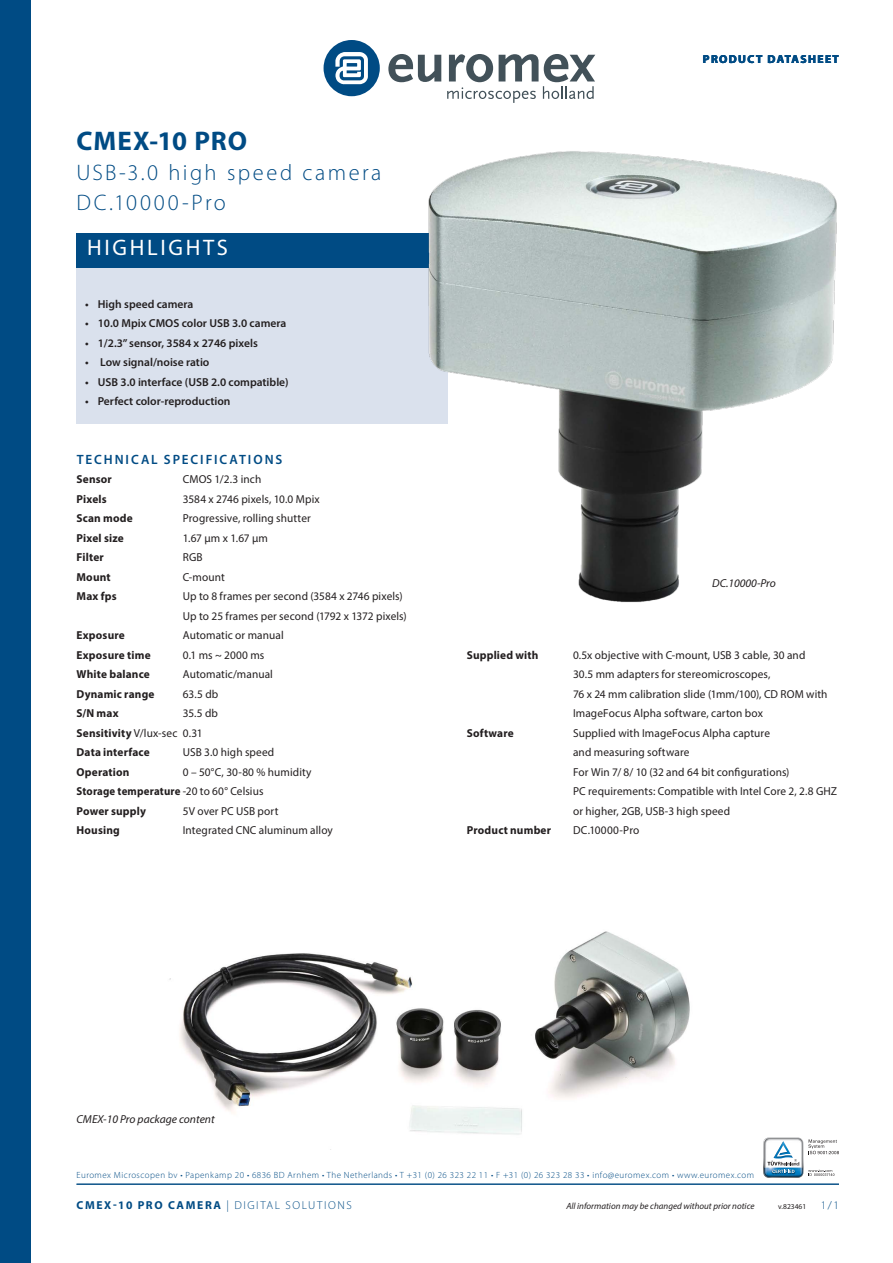
<style>
.page{position:relative;width:893px;height:1263px;background:#fff}
.page>*{position:absolute;margin:0;border:0;box-sizing:border-box;transform-origin:0 0}
.j_productkop{font:700 27px "Myriad Pro";letter-spacing:.03em;color:#004b84}
.j_product_onder_kop{font:300 22.5px "Myriad Pro";letter-spacing:.11em;color:#004b84}
.j_highlights{font:22.5px "Myriad Pro";letter-spacing:.12em;color:#fff}
.j_tussenkop{font:600 13.5px "Myriad Pro";letter-spacing:.15em;color:#004b84}
.j_accessoires{font:11.55px/19.5px "Myriad Pro";letter-spacing:.01em;color:#231f20}
.j_accessoires-2{font:700 11.55px "Myriad Pro";letter-spacing:.015em;color:#231f20}
.j_specs_bullits{font:600 11.55px "Myriad Pro";color:#231f20}
.t1{font:300 11.55px "Myriad Pro";letter-spacing:.14em;color:#004b84}
.j_onderschrift{font:italic 11.55px "Myriad Pro";color:#231f20}
.j_accessoires-3{font:700 11.55px "Myriad Pro";letter-spacing:.015em;color:#231f20;scale:.94 1}
.t2{font:700 11.55px "Myriad Pro";letter-spacing:.12em;color:#004b84}
.t3{font:300 9px "Myriad Pro";letter-spacing:.05em;color:#004b84}
.t4{font:italic 9px "Myriad Pro";color:#231f20}
._4-Body-tekst{font:7.5px "Myriad Pro";color:#231f20}
.s1{font-weight:700}
.s2{font-weight:400}
</style>
<div class="page">
<svg style="left:324px;top:40px;width:56px;height:56px"></svg>
<svg style="left:388px;top:54px;width:53px;height:28px"></svg>
<svg style="left:447px;top:54px;width:148px;height:49px"></svg>
<div style="left:0;top:0;width:30px;height:1263px;background:#004b84"></div>
<hr style="left:77px;top:1184px;width:762px;height:1px;background:#004b84">
<svg style="left:763px;top:1137px;width:76px;height:41px"></svg>
<div style="left:77px;top:261px;width:371px;height:163px;background:#dae1ed"></div>
<div style="left:77px;top:234px;width:371px;height:34px;background:#004b84"></div>
<img style="left:391px;top:151px;width:446px;height:452px">
<img style="left:169px;top:931px;width:521px;height:204px">
<p class="j_productkop" style="left:77px;top:123px;width:172px">CMEX-10 PRO</p>
<p class="j_product_onder_kop" style="left:77px;top:159px;width:306px">USB-3.0 high speed camera</p>
<p class="j_product_onder_kop" style="left:77px;top:189px;width:151px">DC.10000-Pro</p>
<p class="j_highlights" style="left:87px;top:234px;width:142px">HIGHLIGHTS</p>
<p class="j_specs_bullits" style="left:85px;top:296px;width:110px">• High speed camera</p>
<p class="j_specs_bullits" style="left:85px;top:316px;width:203px">• 10.0 Mpix CMOS color USB 3.0 camera</p>
<p class="j_specs_bullits" style="left:85px;top:335px;width:174px">• 1/2.3” sensor, 3584 x 2746 pixels</p>
<p class="j_specs_bullits" style="left:85px;top:355px;width:126px">• Low signal/noise ratio</p>
<p class="j_specs_bullits" style="left:85px;top:374px;width:205px">• USB 3.0 interface (USB 2.0 compatible)</p>
<p class="j_specs_bullits" style="left:85px;top:394px;width:147px">• Perfect color-reproduction</p>
<p class="j_tussenkop" style="left:77px;top:450px;width:207px">TECHNICAL SPECIFICATIONS</p>
<p class="j_accessoires-2" style="left:77px;top:472px;width:37px">Sensor</p>
<p class="j_accessoires" style="left:183px;top:469px;width:80px">CMOS 1/2.3 inch</p>
<p class="j_accessoires-2" style="left:77px;top:491px;width:32px">Pixels</p>
<p class="j_accessoires" style="left:183px;top:489px;width:138px">3584 x 2746 pixels, 10.0 Mpix</p>
<p class="j_accessoires-2" style="left:77px;top:511px;width:58px">Scan mode</p>
<p class="j_accessoires" style="left:183px;top:508px;width:130px">Progressive, rolling shutter</p>
<p class="j_accessoires-2" style="left:77px;top:530px;width:49px">Pixel size</p>
<p class="j_accessoires" style="left:183px;top:528px;width:87px">1.67 μm x 1.67 μm</p>
<p class="j_accessoires-2" style="left:77px;top:550px;width:29px">Filter</p>
<p class="j_accessoires" style="left:183px;top:547px;width:21px">RGB</p>
<p class="j_accessoires-2" style="left:77px;top:569px;width:36px">Mount</p>
<p class="j_accessoires" style="left:183px;top:567px;width:44px">C-mount</p>
<p class="j_accessoires-2" style="left:77px;top:589px;width:42px">Max fps</p>
<p class="j_accessoires" style="left:183px;top:586px;width:225px">Up to 8 frames per second (3584 x 2746 pixels)<br>Up to 25 frames per second (1792 x 1372 pixels)</p>
<p class="j_accessoires-2" style="left:77px;top:628px;width:50px">Exposure</p>
<p class="j_accessoires" style="left:183px;top:625px;width:102px">Automatic or manual</p>
<p class="j_accessoires-2" style="left:77px;top:647px;width:76px">Exposure time</p>
<p class="j_accessoires" style="left:183px;top:645px;width:83px">0.1 ms ~ 2000 ms</p>
<p class="j_accessoires-2" style="left:77px;top:667px;width:75px">White balance</p>
<p class="j_accessoires" style="left:183px;top:664px;width:92px">Automatic/manual</p>
<p class="j_accessoires-2" style="left:77px;top:686px;width:79px">Dynamic range</p>
<p class="j_accessoires" style="left:183px;top:684px;width:37px">63.5 db</p>
<p class="j_accessoires-2" style="left:77px;top:706px;width:44px">S/N max</p>
<p class="j_accessoires" style="left:183px;top:703px;width:37px">35.5 db</p>
<p class="j_accessoires" style="left:77px;top:723px;width:128px"><span class="s1">Sensitivity</span> V/lux-sec 0.31</p>
<p class="j_accessoires-2" style="left:77px;top:745px;width:75px">Data interface</p>
<p class="j_accessoires" style="left:183px;top:742px;width:93px">USB 3.0 high speed</p>
<p class="j_accessoires-2" style="left:77px;top:764px;width:55px">Operation</p>
<p class="j_accessoires" style="left:183px;top:762px;width:130px">0 – 50°C, 30-80 % humidity</p>
<p class="j_accessoires-3" style="left:77px;top:784px;width:200px">Storage temperature <span class="s2">-20 to 60° Celsius</span></p>
<p class="j_accessoires-2" style="left:77px;top:803px;width:71px">Power supply</p>
<p class="j_accessoires" style="left:183px;top:801px;width:97px">5V over PC USB port</p>
<p class="j_accessoires-2" style="left:77px;top:823px;width:45px">Housing</p>
<p class="j_accessoires" style="left:183px;top:820px;width:152px">Integrated CNC aluminum alloy</p>
<p class="t2" style="left:703px;top:51px;width:138px">PRODUCT DATASHEET</p>
<p class="j_onderschrift" style="left:712px;top:576px;width:65px">DC.10000-Pro</p>
<p class="j_accessoires-2" style="left:467px;top:647px;width:73px">Supplied with</p>
<p class="j_accessoires" style="left:573px;top:645px;width:256px">0.5x objective with C-mount, USB 3 cable, 30 and 30.5 mm adapters for stereomicroscopes,<br>76 x 24 mm calibration slide (1mm/100), CD ROM with ImageFocus Alpha software, carton box</p>
<p class="j_accessoires-2" style="left:467px;top:725px;width:49px">Software</p>
<p class="j_accessoires" style="left:573px;top:723px;width:266px">Supplied with ImageFocus Alpha capture<br>and measuring software<br>For Win 7/ 8/ 10 (32 and 64 bit configurations)<br>PC requirements: Compatible with Intel Core 2, 2.8 GHZ or higher, 2GB, USB-3 high speed</p>
<p class="j_accessoires-2" style="left:467px;top:823px;width:86px">Product number</p>
<p class="j_accessoires" style="left:573px;top:820px;width:68px">DC.10000-Pro</p>
<p class="j_onderschrift" style="left:77px;top:1112px;width:140px">CMEX-10 Pro package content</p>
<p class="t3" style="left:77px;top:1169px;width:679px">Euromex Microscopen bv • Papenkamp 20 • 6836 BD Arnhem • The Netherlands • T +31 (0) 26 323 22 11 • F +31 (0) 26 323 28 33 • info@euromex.com • www.euromex.com</p>
<p class="t1" style="left:77px;top:1198px;width:277px"><span class="s1">CMEX-10 PRO CAMERA</span> | DIGITAL SOLUTIONS</p>
<p class="t4" style="left:566px;top:1201px;width:190px">All information may be changed without prior notice</p>
<p class="_4-Body-tekst" style="left:778px;top:1202px;width:29px">v.823461</p>
<p class="t1" style="left:821px;top:1198px;width:20px">1/1</p>
</div>
